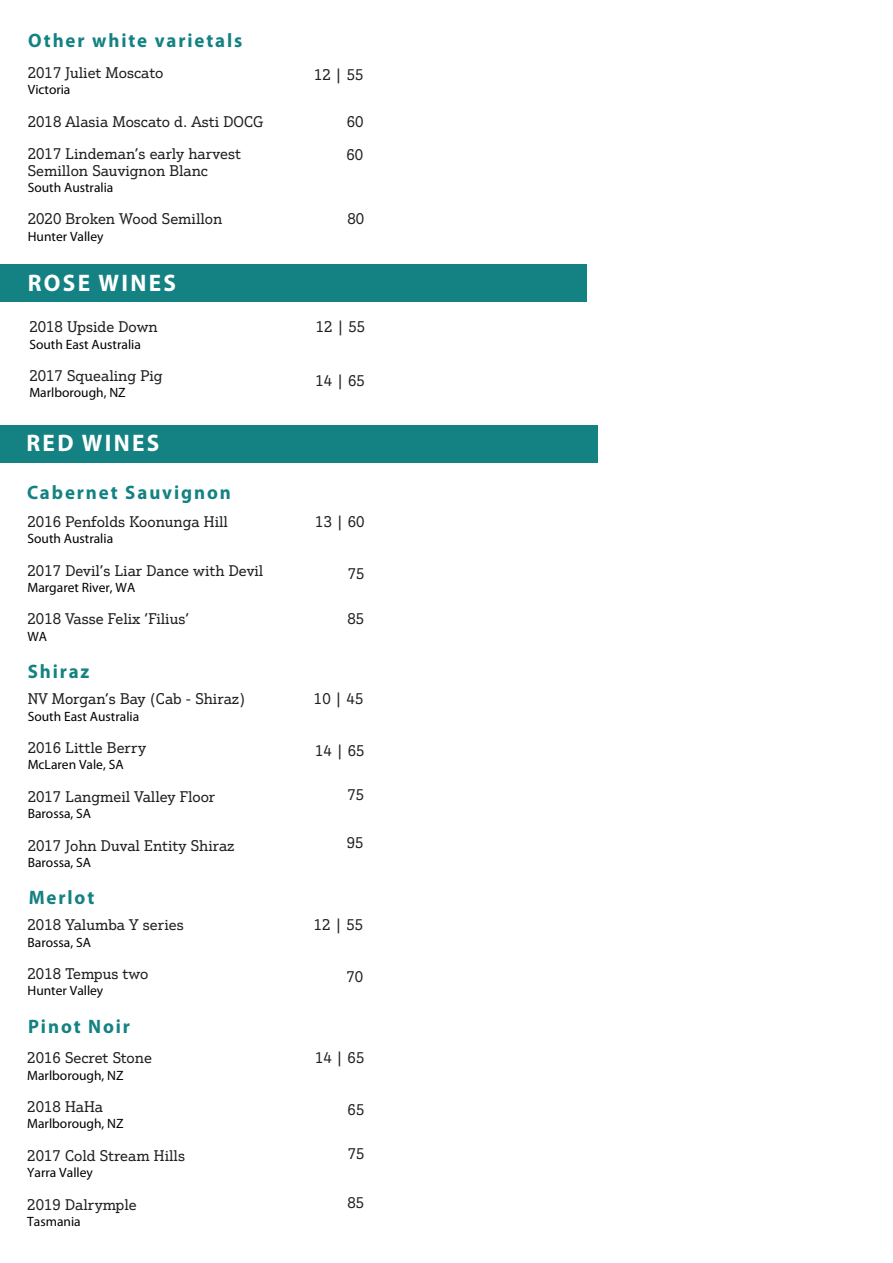
<style>
.page{position:relative;width:893px;height:1263px;background:#fff}
.page>*{position:absolute;margin:0;border:0;box-sizing:border-box;transform-origin:0 0}
.t1{font:700 24px "Myriad Pro";letter-spacing:.1em;color:#fff}
.t2{font:700 19.5px "Myriad Pro";letter-spacing:.1em;color:#148183}
.t3{font:15px/32.5px "Justus Pro";color:#231f20}
.t4{font:13.5px "Myriad Pro";color:#000}
</style>
<div class="page">
<div style="left:0;top:264px;width:586px;height:38px;background:#148183"></div>
<div style="left:0;top:425px;width:597px;height:38px;background:#148183"></div>
<h2 class="t2" style="left:28px;top:28px;width:216px">Other white varietals</h2>
<p class="t3" style="left:28px;top:56px;width:137px">2017 Juliet Moscato</p>
<p class="t4" style="left:28px;top:81px;width:44px">Victoria</p>
<p class="t3" style="left:28px;top:105px;width:237px">2018 Alasia Moscato d. Asti DOCG<br>2017 Lindeman’s early harvest</p>
<p class="t3" style="left:28px;top:154px;width:182px">Semillon Sauvignon Blanc</p>
<p class="t4" style="left:28px;top:179px;width:87px">South Australia</p>
<p class="t3" style="left:28px;top:203px;width:196px">2020 Broken Wood Semillon</p>
<p class="t4" style="left:28px;top:228px;width:77px">Hunter Valley</p>
<h1 class="t1" style="left:28px;top:267px;width:150px">ROSE WINES</h1>
<p class="t3" style="left:29px;top:310px;width:130px">2018 Upside Down</p>
<p class="t4" style="left:29px;top:336px;width:113px">South East Australia</p>
<p class="t3" style="left:29px;top:359px;width:135px">2017 Squealing Pig</p>
<p class="t4" style="left:29px;top:385px;width:98px">Marlborough, NZ</p>
<h1 class="t1" style="left:27px;top:427px;width:134px">RED WINES</h1>
<h2 class="t2" style="left:27px;top:480px;width:205px">Cabernet Sauvignon</h2>
<p class="t3" style="left:28px;top:505px;width:202px">2016 Penfolds Koonunga Hill</p>
<p class="t4" style="left:28px;top:530px;width:87px">South Australia</p>
<p class="t3" style="left:28px;top:554px;width:237px">2017 Devil’s Liar Dance with Devil</p>
<p class="t4" style="left:28px;top:579px;width:109px">Margaret River, WA</p>
<p class="t3" style="left:28px;top:602px;width:163px">2018 Vasse Felix ’Filius’</p>
<p class="t4" style="left:28px;top:628px;width:21px">WA</p>
<h2 class="t2" style="left:28px;top:659px;width:63px">Shiraz</h2>
<p class="t3" style="left:28px;top:682px;width:219px">NV Morgan’s Bay (Cab - Shiraz)</p>
<p class="t4" style="left:28px;top:708px;width:113px">South East Australia</p>
<p class="t3" style="left:28px;top:731px;width:120px">2016 Little Berry</p>
<p class="t4" style="left:28px;top:756px;width:97px">McLaren Vale, SA</p>
<p class="t3" style="left:28px;top:780px;width:189px">2017 Langmeil Valley Floor</p>
<p class="t4" style="left:28px;top:805px;width:65px">Barossa, SA</p>
<p class="t3" style="left:28px;top:829px;width:209px">2017 John Duval Entity Shiraz</p>
<p class="t4" style="left:28px;top:854px;width:65px">Barossa, SA</p>
<h2 class="t2" style="left:29px;top:885px;width:67px">Merlot</h2>
<p class="t3" style="left:28px;top:908px;width:158px">2018 Yalumba Y series</p>
<p class="t4" style="left:28px;top:934px;width:65px">Barossa, SA</p>
<p class="t3" style="left:28px;top:957px;width:122px">2018 Tempus two</p>
<p class="t4" style="left:28px;top:982px;width:77px">Hunter Valley</p>
<h2 class="t2" style="left:28px;top:1013px;width:103px">Pinot Noir</h2>
<p class="t3" style="left:27px;top:1041px;width:126px">2016 Secret Stone</p>
<p class="t4" style="left:27px;top:1067px;width:98px">Marlborough, NZ</p>
<p class="t3" style="left:27px;top:1090px;width:77px">2018 HaHa</p>
<p class="t4" style="left:27px;top:1115px;width:98px">Marlborough, NZ</p>
<p class="t3" style="left:27px;top:1139px;width:159px">2017 Cold Stream Hills</p>
<p class="t4" style="left:27px;top:1164px;width:67px">Yarra Valley</p>
<p class="t3" style="left:27px;top:1188px;width:111px">2019 Dalrymple</p>
<p class="t4" style="left:27px;top:1213px;width:55px">Tasmania</p>
<p class="t3" style="left:314px;top:58px;width:51px">12 | 55</p>
<p class="t3" style="left:346px;top:105px;width:18px">60<br>60</p>
<p class="t3" style="left:347px;top:202px;width:18px">80</p>
<p class="t3" style="left:316px;top:310px;width:51px">12 | 55</p>
<p class="t3" style="left:315px;top:364px;width:51px">14 | 65</p>
<p class="t3" style="left:315px;top:505px;width:51px">13 | 60</p>
<p class="t3" style="left:348px;top:557px;width:18px">75</p>
<p class="t3" style="left:347px;top:602px;width:18px">85</p>
<p class="t3" style="left:314px;top:682px;width:51px">10 | 45</p>
<p class="t3" style="left:315px;top:734px;width:51px">14 | 65</p>
<p class="t3" style="left:348px;top:778px;width:18px">75</p>
<p class="t3" style="left:347px;top:826px;width:18px">95</p>
<p class="t3" style="left:314px;top:908px;width:51px">12 | 55</p>
<p class="t3" style="left:346px;top:960px;width:18px">70</p>
<p class="t3" style="left:315px;top:1041px;width:51px">14 | 65</p>
<p class="t3" style="left:348px;top:1093px;width:18px">65</p>
<p class="t3" style="left:348px;top:1137px;width:18px">75</p>
<p class="t3" style="left:347px;top:1186px;width:18px">85</p>
</div>
